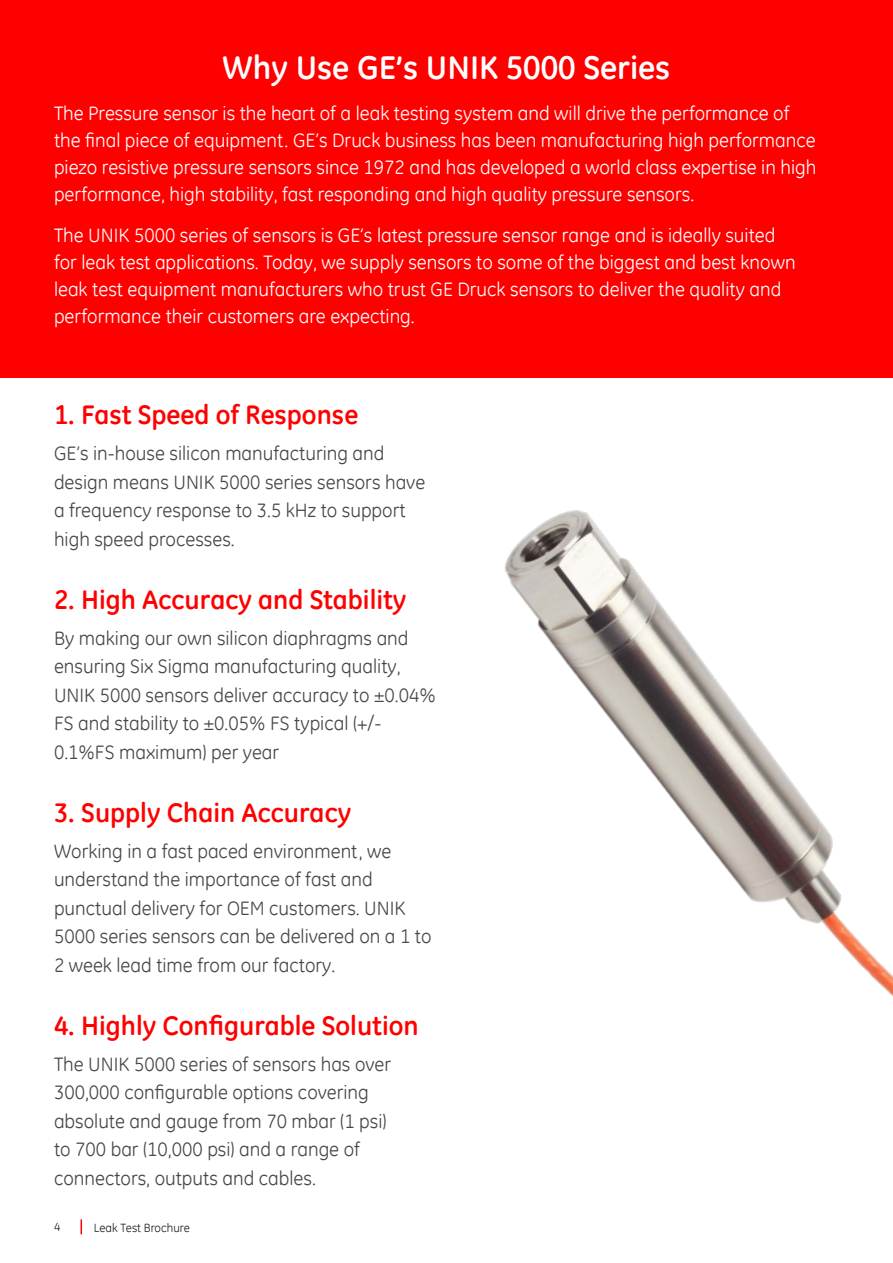
<style>
.page{position:relative;width:893px;height:1263px;background:#fff}
.page>*{position:absolute;margin:0;border:0;box-sizing:border-box;transform-origin:0 0}
.t1{font:700 33px "GE Inspira";color:#fff}
.t2{font:700 27px "GE Inspira";color:#f00}
.t3{font:19.5px/28.5px "GE Inspira";color:#474749}
.t4{font:19.5px/27px "GE Inspira";color:#fff}
.t5{font:12px "GE Inspira";color:#221f1f}
</style>
<div class="page">
<svg style="left:81px;top:1219px;width:1px;height:15px"></svg>
<div style="left:0;top:0;width:893px;height:377px;background:#f00"></div>
<img style="left:504px;top:510px;width:389px;height:487px">
<h1 class="t1" style="left:223px;top:54px;width:449px">Why Use GE’s UNIK 5000 Series</h1>
<p class="t4" style="left:54px;top:99px;width:764px">The Pressure sensor is the heart of a leak testing system and will drive the performance of the final piece of equipment. GE’s Druck business has been manufacturing high performance piezo resistive pressure sensors since 1972 and has developed a world class expertise in high performance, high stability, fast responding and high quality pressure sensors.</p>
<p class="t4" style="left:54px;top:221px;width:743px">The UNIK 5000 series of sensors is GE’s latest pressure sensor range and is ideally suited for leak test applications. Today, we supply sensors to some of the biggest and best known leak test equipment manufacturers who trust GE Druck sensors to deliver the quality and performance their customers are expecting.</p>
<h2 class="t2" style="left:54px;top:404px;width:306px">1. Fast Speed of Response</h2>
<p class="t3" style="left:54px;top:439px;width:373px">GE’s in-house silicon manufacturing and design means UNIK 5000 series sensors have a frequency response to 3.5 kHz to support high speed processes.</p>
<h2 class="t2" style="left:54px;top:582px;width:354px">2. High Accuracy and Stability</h2>
<p class="t3" style="left:54px;top:623px;width:383px">By making our own silicon diaphragms and ensuring Six Sigma manufacturing quality, UNIK 5000 sensors deliver accuracy to ±0.04% FS and stability to ±0.05% FS typical (+/- 0.1%FS maximum) per year</p>
<h2 class="t2" style="left:54px;top:801px;width:299px">3. Supply Chain Accuracy</h2>
<p class="t3" style="left:54px;top:836px;width:379px">Working in a fast paced environment, we understand the importance of fast and punctual delivery for OEM customers. UNIK 5000 series sensors can be delivered on a 1 to 2 week lead time from our factory.</p>
<h2 class="t2" style="left:54px;top:1008px;width:366px">4. Highly Configurable Solution</h2>
<p class="t3" style="left:54px;top:1049px;width:339px">The UNIK 5000 series of sensors has over 300,000 configurable options covering absolute and gauge from 70 mbar (1 psi) to 700 bar (10,000 psi) and a range of connectors, outputs and cables.</p>
<p class="t5" style="left:54px;top:1220px;width:8px">4</p>
<p class="t5" style="left:94px;top:1221px;width:98px">Leak Test Brochure</p>
</div>
